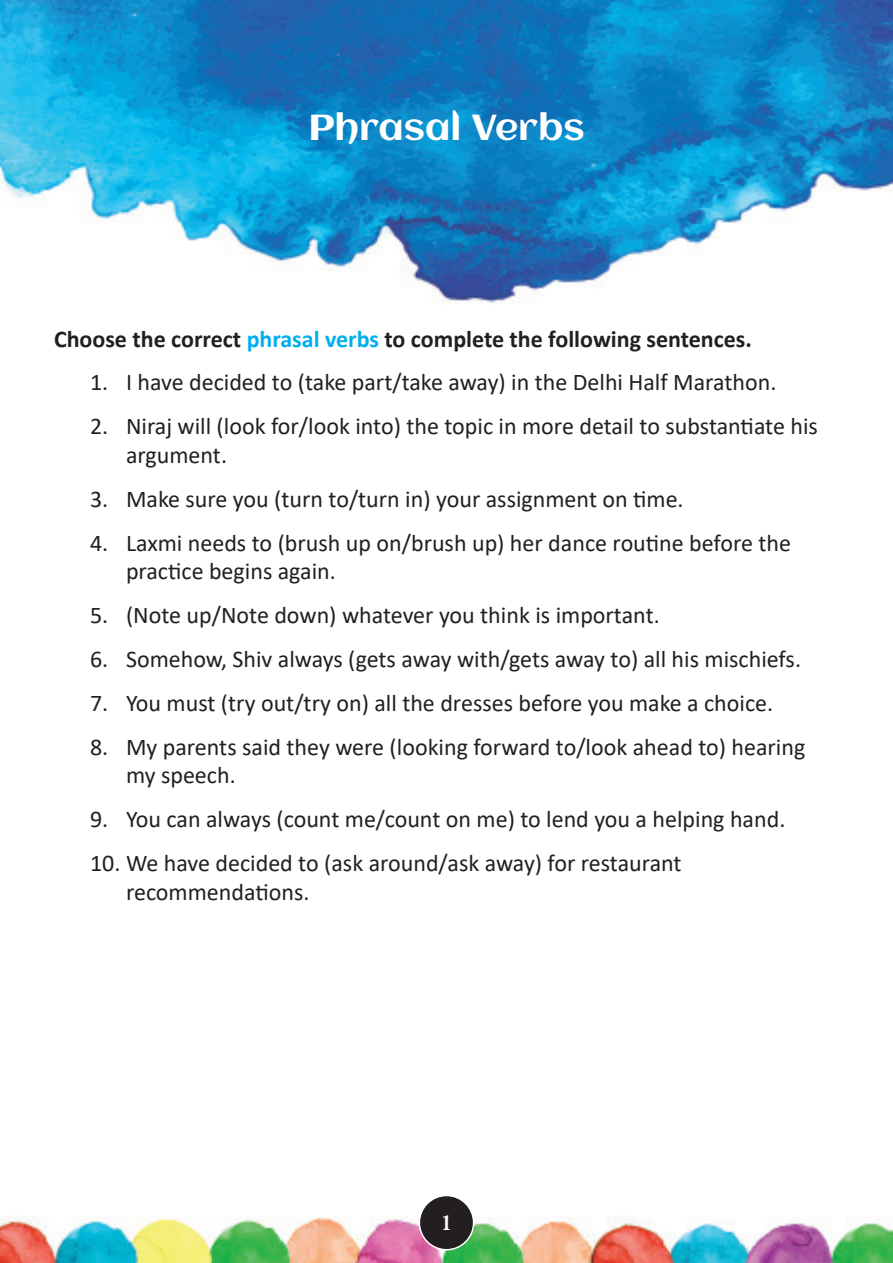
<style>
.page{position:relative;width:893px;height:1263px;background:#fff}
.page>*{position:absolute;margin:0;border:0;box-sizing:border-box;transform-origin:0 0}
.Chap_TTL{font:36px "Aclonica";color:#fff}
.NL{font:24px/28.8px "Calibri";color:#231f20}
.NL_Head{font:700 24px "Calibri";color:#231f20}
.t1{font:21px "Calis MT Bol";color:#fff}
.s1{color:#00aeef}
</style>
<div class="page">
<img style="left:0;top:0;width:893px;height:1263px">
<div style="left:419px;top:1195px;width:55px;height:55px;background:#231f20;border-radius:50%"></div>
<div style="left:419px;top:1195px;width:55px;height:55px;border:2px solid #fff;border-radius:50%"></div>
<p class="Chap_TTL" style="left:308px;top:102px;width:278px">Phrasal Verbs</p>
<p class="NL_Head" style="left:54px;top:322px;width:699px">Choose the correct <span class="s1">phrasal verbs</span> to complete the following sentences.</p>
<p class="NL" style="left:90px;top:367px;width:688px">1. I have decided to (take part/take away) in the Delhi Half Marathon.</p>
<p class="NL" style="left:126px;top:411px;width:693px;text-indent:-36px">2. Niraj will (look for/look into) the topic in more detail to substantiate his argument.</p>
<p class="NL" style="left:90px;top:484px;width:595px">3. Make sure you (turn to/turn in) your assignment on time.</p>
<p class="NL" style="left:126px;top:527px;width:667px;text-indent:-36px">4. Laxmi needs to (brush up on/brush up) her dance routine before the practice begins again.</p>
<p class="NL" style="left:90px;top:600px;width:571px">5. (Note up/Note down) whatever you think is important.</p>
<p class="NL" style="left:90px;top:644px;width:713px">6. Somehow, Shiv always (gets away with/gets away to) all his mischiefs.</p>
<p class="NL" style="left:90px;top:688px;width:685px">7. You must (try out/try on) all the dresses before you make a choice.</p>
<p class="NL" style="left:126px;top:731px;width:681px;text-indent:-36px">8. My parents said they were (looking forward to/look ahead to) hearing my speech.</p>
<p class="NL" style="left:90px;top:804px;width:697px">9. You can always (count me/count on me) to lend you a helping hand.</p>
<p class="NL" style="left:126px;top:848px;width:557px;text-indent:-36px">10. We have decided to (ask around/ask away) for restaurant recommendations.</p>
<p class="t1" style="left:441px;top:1211px;width:12px">1</p>
</div>
